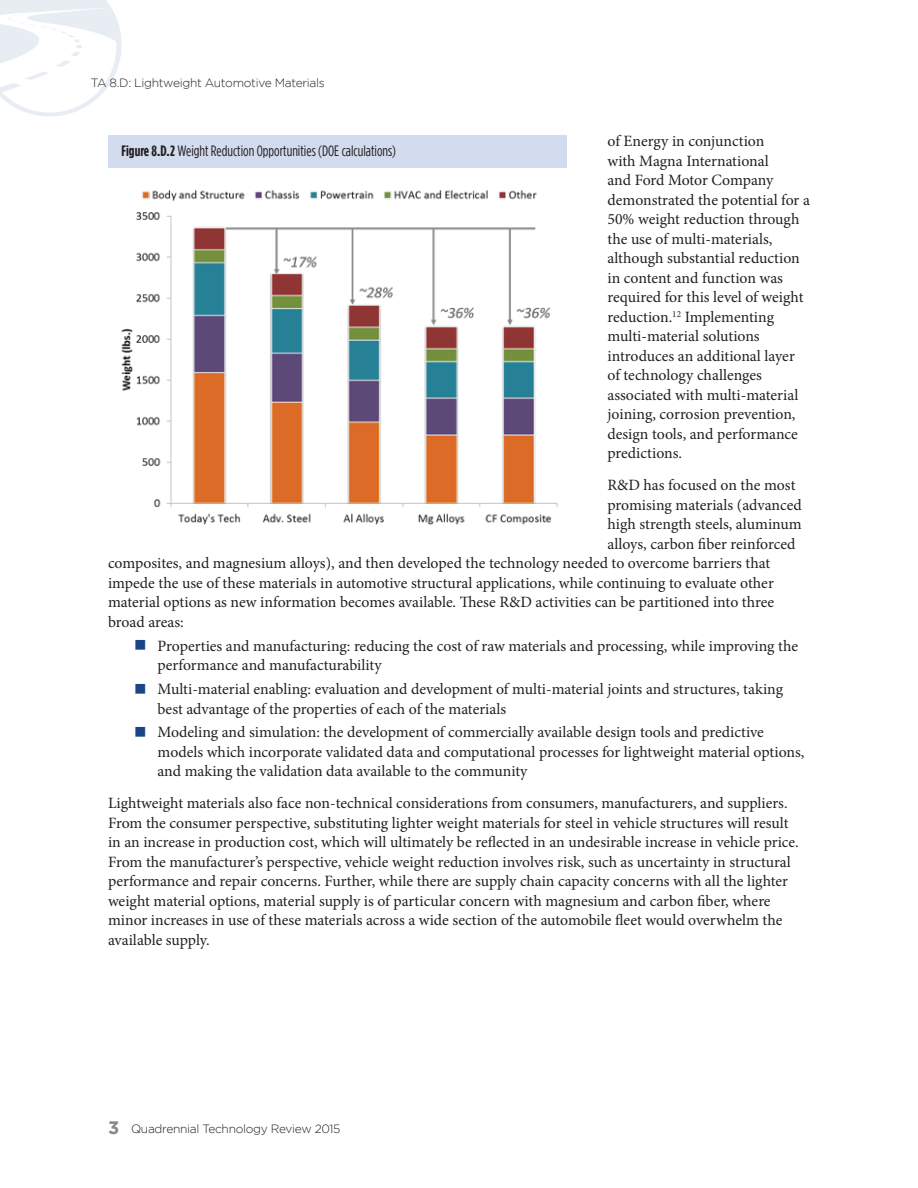
<style>
.page{position:relative;width:918px;height:1188px;background:#fff}
.page>*{position:absolute;margin:0;border:0;box-sizing:border-box;transform-origin:0 0}
.Body_Text{font:15.75px/19.5px "Minion Pro";color:#231f20}
.Bullet_Text{font:15.75px/19.5px "Minion Pro";color:#231f20}
.Figure_Text{font:15px "Gotham Condensed";color:#231f20}
.t1{font:300 12px "Gotham";letter-spacing:-.025em;color:#231f20}
.s1{font-weight:700}
.s2{color:#1b4489}
.s3{font-weight:700;font-size:18px;color:#8a888a}
</style>
<div class="page">
<svg style="left:0;top:0;width:122px;height:117px"></svg>
<div style="left:108px;top:135px;width:459px;height:32px;background:#d3dcef"></div>
<img style="left:121px;top:189px;width:437px;height:336px">
<p class="t1" style="left:91px;top:77px;width:236px">TA 8.D: Lightweight Automotive Materials</p>
<p class="Figure_Text" style="left:122px;top:143px;width:276px"><span class="s1">Figure 8.D.2</span> Weight Reduction Opportunities (DOE calculations)</p>
<p class="Body_Text" style="left:608px;top:132px;width:204px">of Energy in conjunction<br>with Magna International<br>and Ford Motor Company demonstrated the potential for a<br>50% weight reduction through the use of multi-materials, although substantial reduction in content and function was required for this level of weight reduction.<sup>12</sup> Implementing multi-material solutions introduces an additional layer of technology challenges associated with multi-material joining, corrosion prevention, design tools, and performance predictions.</p>
<p class="Body_Text" style="left:608px;top:476px;width:189px">R&amp;D has focused on the most</p>
<p class="Body_Text" style="left:608px;top:495px;width:196px">promising materials (advanced</p>
<p class="Body_Text" style="left:608px;top:515px;width:196px">high strength steels, aluminum</p>
<p class="Body_Text" style="left:608px;top:534px;width:190px">alloys, carbon fiber reinforced</p>
<p class="Body_Text" style="left:108px;top:554px;width:664px">composites, and magnesium alloys), and then developed the technology needed to overcome barriers that</p>
<p class="Body_Text" style="left:108px;top:573px;width:667px">impede the use of these materials in automotive structural applications, while continuing to evaluate other</p>
<p class="Body_Text" style="left:108px;top:593px;width:668px">material options as new information becomes available. These R&amp;D activities can be partitioned into three</p>
<p class="Body_Text" style="left:108px;top:612px;width:77px">broad areas:</p>
<p class="Bullet_Text" style="left:158px;top:636px;width:642px;text-indent:-22px"><span class="s2">■</span> Properties and manufacturing: reducing the cost of raw materials and processing, while improving the performance and manufacturability</p>
<p class="Bullet_Text" style="left:158px;top:679px;width:627px;text-indent:-22px"><span class="s2">■</span> Multi-material enabling: evaluation and development of multi-material joints and structures, taking best advantage of the properties of each of the materials</p>
<p class="Bullet_Text" style="left:158px;top:723px;width:648px;text-indent:-22px"><span class="s2">■</span> Modeling and simulation: the development of commercially available design tools and predictive models which incorporate validated data and computational processes for lightweight material options, and making the validation data available to the community</p>
<p class="Body_Text" style="left:108px;top:794px;width:692px">Lightweight materials also face non-technical considerations from consumers, manufacturers, and suppliers.<br>From the consumer perspective, substituting lighter weight materials for steel in vehicle structures will result in an increase in production cost, which will ultimately be reflected in an undesirable increase in vehicle price.<br>From the manufacturer’s perspective, vehicle weight reduction involves risk, such as uncertainty in structural performance and repair concerns. Further, while there are supply chain capacity concerns with all the lighter weight material options, material supply is of particular concern with magnesium and carbon fiber, where minor increases in use of these materials across a wide section of the automobile fleet would overwhelm the available supply.</p>
<p class="t1" style="left:108px;top:1122px;width:234px"><span class="s3">3</span> Quadrennial Technology Review 2015</p>
</div>
